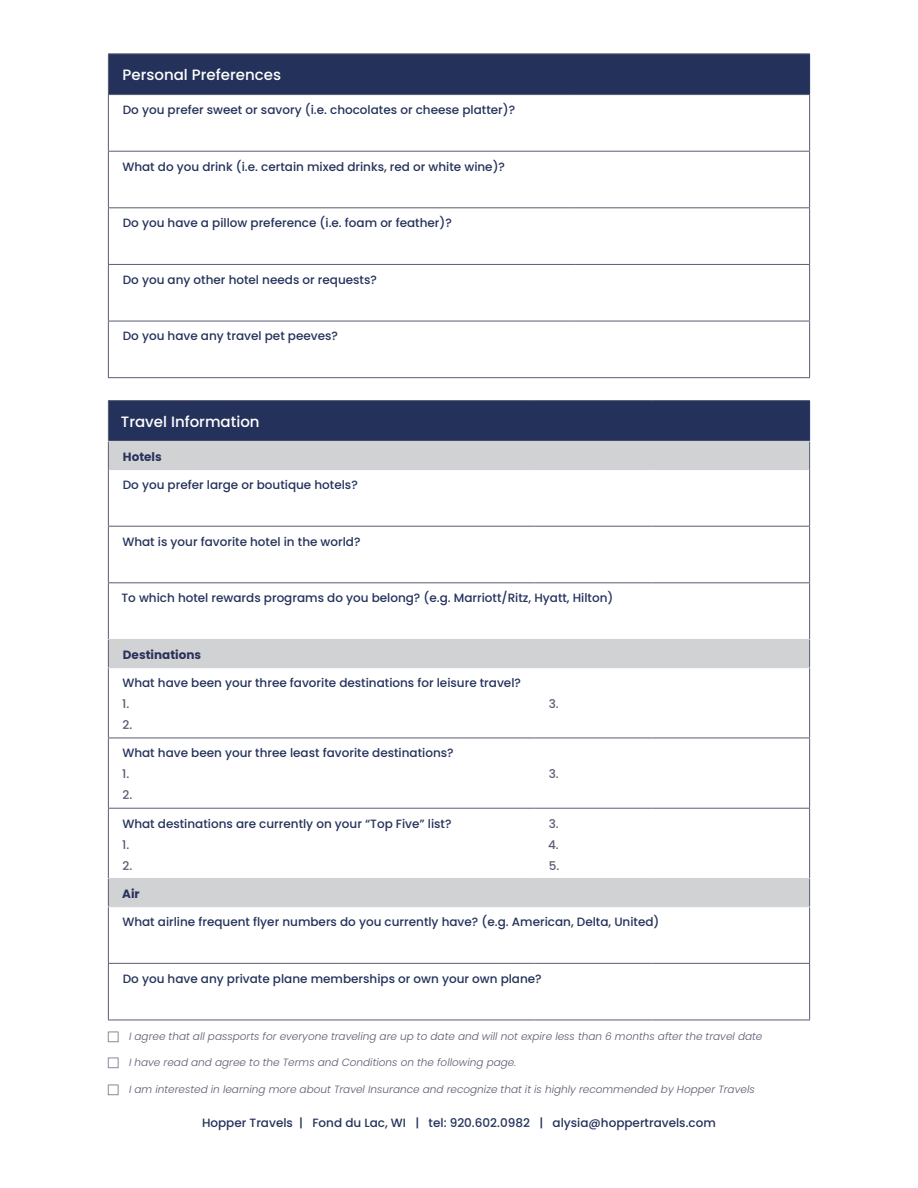
<style>
.page{position:relative;width:918px;height:1188px;background:#fff}
.page>*{position:absolute;margin:0;border:0;box-sizing:border-box;transform-origin:0 0}
.t1{font:500 15px "Poppins";color:#fff}
.t2{font:500 12px "Poppins";color:#24325b}
.t3{font:500 12px "Poppins";color:#5a5c71}
.t4{font:700 12px "Poppins";color:#29335c}
.t5{font:italic 300 10.5px "Poppins";color:#5a5c71}
</style>
<div class="page">
<div style="left:109px;top:54px;width:700px;height:40px;background:#24325b"></div>
<hr style="left:108px;top:53px;width:468px;height:1px;background:#5a5c71">
<hr style="left:108px;top:54px;width:1px;height:40px;background:#5a5c71">
<hr style="left:576px;top:53px;width:234px;height:1px;background:#5a5c71">
<hr style="left:108px;top:94px;width:468px;height:1px;background:#5a5c71">
<hr style="left:108px;top:95px;width:1px;height:56px;background:#5a5c71">
<hr style="left:576px;top:94px;width:234px;height:1px;background:#5a5c71">
<hr style="left:809px;top:95px;width:1px;height:56px;background:#5a5c71">
<hr style="left:108px;top:151px;width:468px;height:1px;background:#5a5c71">
<hr style="left:108px;top:152px;width:1px;height:55px;background:#5a5c71">
<hr style="left:576px;top:151px;width:234px;height:1px;background:#5a5c71">
<hr style="left:809px;top:152px;width:1px;height:55px;background:#5a5c71">
<hr style="left:108px;top:207px;width:468px;height:1px;background:#5a5c71">
<hr style="left:108px;top:208px;width:1px;height:56px;background:#5a5c71">
<hr style="left:576px;top:207px;width:234px;height:1px;background:#5a5c71">
<hr style="left:809px;top:208px;width:1px;height:56px;background:#5a5c71">
<hr style="left:108px;top:264px;width:468px;height:1px;background:#5a5c71">
<hr style="left:108px;top:265px;width:1px;height:56px;background:#5a5c71">
<hr style="left:576px;top:264px;width:234px;height:1px;background:#5a5c71">
<hr style="left:809px;top:265px;width:1px;height:56px;background:#5a5c71">
<hr style="left:108px;top:321px;width:468px;height:1px;background:#5a5c71">
<hr style="left:108px;top:321px;width:1px;height:56px;background:#5a5c71">
<hr style="left:576px;top:321px;width:234px;height:1px;background:#5a5c71">
<hr style="left:809px;top:321px;width:1px;height:56px;background:#5a5c71">
<hr style="left:108px;top:377px;width:468px;height:1px;background:#5a5c71">
<hr style="left:576px;top:377px;width:234px;height:1px;background:#5a5c71">
<hr style="left:809px;top:54px;width:1px;height:40px;background:#24325b">
<svg style="left:109px;top:525px;width:700px;height:381px"></svg>
<hr style="left:108px;top:400px;width:427px;height:1px;background:#5a5c71">
<hr style="left:535px;top:400px;width:116px;height:1px;background:#5a5c71">
<hr style="left:651px;top:400px;width:159px;height:1px;background:#5a5c71">
<hr style="left:108px;top:583px;width:1px;height:56px;background:#5a5c71">
<hr style="left:809px;top:583px;width:1px;height:56px;background:#5a5c71">
<hr style="left:108px;top:668px;width:1px;height:70px;background:#5a5c71">
<hr style="left:809px;top:668px;width:1px;height:70px;background:#5a5c71">
<hr style="left:108px;top:738px;width:427px;height:1px;background:#5a5c71">
<hr style="left:108px;top:738px;width:1px;height:70px;background:#5a5c71">
<hr style="left:535px;top:738px;width:116px;height:1px;background:#5a5c71">
<hr style="left:651px;top:738px;width:159px;height:1px;background:#5a5c71">
<hr style="left:809px;top:738px;width:1px;height:70px;background:#5a5c71">
<hr style="left:108px;top:808px;width:427px;height:1px;background:#5a5c71">
<hr style="left:108px;top:809px;width:1px;height:69px;background:#5a5c71">
<hr style="left:535px;top:808px;width:116px;height:1px;background:#5a5c71">
<hr style="left:651px;top:808px;width:159px;height:1px;background:#5a5c71">
<hr style="left:809px;top:809px;width:1px;height:69px;background:#5a5c71">
<hr style="left:108px;top:907px;width:1px;height:56px;background:#5a5c71">
<hr style="left:809px;top:907px;width:1px;height:56px;background:#5a5c71">
<hr style="left:108px;top:963px;width:427px;height:1px;background:#5a5c71">
<hr style="left:108px;top:964px;width:1px;height:56px;background:#5a5c71">
<hr style="left:535px;top:963px;width:116px;height:1px;background:#5a5c71">
<hr style="left:651px;top:963px;width:159px;height:1px;background:#5a5c71">
<hr style="left:809px;top:964px;width:1px;height:56px;background:#5a5c71">
<hr style="left:108px;top:1020px;width:427px;height:1px;background:#5a5c71">
<hr style="left:535px;top:1020px;width:116px;height:1px;background:#5a5c71">
<hr style="left:651px;top:1020px;width:159px;height:1px;background:#5a5c71">
<hr style="left:108px;top:527px;width:1px;height:55px;background:#5a5c71">
<hr style="left:809px;top:527px;width:1px;height:55px;background:#5a5c71">
<hr style="left:108px;top:582px;width:427px;height:1px;background:#5a5c71">
<hr style="left:535px;top:582px;width:116px;height:1px;background:#5a5c71">
<hr style="left:651px;top:582px;width:159px;height:1px;background:#5a5c71">
<hr style="left:108px;top:470px;width:1px;height:56px;background:#5a5c71">
<hr style="left:809px;top:470px;width:1px;height:56px;background:#5a5c71">
<hr style="left:108px;top:526px;width:427px;height:1px;background:#5a5c71">
<hr style="left:535px;top:526px;width:116px;height:1px;background:#5a5c71">
<hr style="left:651px;top:526px;width:159px;height:1px;background:#5a5c71">
<hr style="left:108px;top:639px;width:427px;height:1px;background:#d1d0d6">
<hr style="left:535px;top:639px;width:116px;height:1px;background:#d1d0d6">
<hr style="left:651px;top:639px;width:159px;height:1px;background:#d1d0d6">
<hr style="left:108px;top:667px;width:427px;height:1px;background:#d1d0d6">
<hr style="left:535px;top:667px;width:116px;height:1px;background:#d1d0d6">
<hr style="left:651px;top:667px;width:159px;height:1px;background:#d1d0d6">
<hr style="left:108px;top:878px;width:427px;height:1px;background:#d1d0d6">
<hr style="left:535px;top:878px;width:116px;height:1px;background:#d1d0d6">
<hr style="left:651px;top:878px;width:159px;height:1px;background:#d1d0d6">
<hr style="left:108px;top:906px;width:427px;height:1px;background:#d1d0d6">
<hr style="left:535px;top:906px;width:116px;height:1px;background:#d1d0d6">
<hr style="left:651px;top:906px;width:159px;height:1px;background:#d1d0d6">
<svg style="left:108px;top:401px;width:702px;height:69px;background:#6d758e"></svg>
<svg style="left:108px;top:640px;width:1px;height:27px"></svg>
<svg style="left:809px;top:640px;width:1px;height:27px"></svg>
<svg style="left:108px;top:879px;width:1px;height:27px"></svg>
<svg style="left:809px;top:879px;width:1px;height:27px"></svg>
<p class="t1" style="left:123px;top:67px;width:160px">Personal Preferences</p>
<p class="t2" style="left:123px;top:103px;width:394px">Do you prefer sweet or savory (i.e. chocolates or cheese platter)?</p>
<p class="t2" style="left:122px;top:159px;width:384px">What do you drink (i.e. certain mixed drinks, red or white wine)?</p>
<p class="t2" style="left:123px;top:216px;width:331px">Do you have a pillow preference (i.e. foam or feather)?</p>
<p class="t2" style="left:123px;top:273px;width:256px">Do you any other hotel needs or requests?</p>
<p class="t2" style="left:123px;top:329px;width:217px">Do you have any travel pet peeves?</p>
<p class="t1" style="left:121px;top:413px;width:140px">Travel Information</p>
<p class="t4" style="left:123px;top:450px;width:40px">Hotels</p>
<p class="t2" style="left:123px;top:478px;width:237px">Do you prefer large or boutique hotels?</p>
<p class="t2" style="left:122px;top:534px;width:240px">What is your favorite hotel in the world?</p>
<p class="t2" style="left:122px;top:591px;width:493px">To which hotel rewards programs do you belong? (e.g. Marriott/Ritz, Hyatt, Hilton)</p>
<p class="t4" style="left:123px;top:648px;width:80px">Destinations</p>
<p class="t2" style="left:122px;top:676px;width:400px">What have been your three favorite destinations for leisure travel?</p>
<p class="t3" style="left:122px;top:697px;width:9px">1.</p>
<p class="t3" style="left:122px;top:718px;width:11px">2.</p>
<p class="t2" style="left:122px;top:746px;width:333px">What have been your three least favorite destinations?</p>
<p class="t3" style="left:122px;top:767px;width:9px">1.</p>
<p class="t3" style="left:122px;top:788px;width:11px">2.</p>
<p class="t2" style="left:122px;top:816px;width:331px">What destinations are currently on your “Top Five” list?</p>
<p class="t3" style="left:122px;top:837px;width:9px">1.</p>
<p class="t3" style="left:122px;top:858px;width:11px">2.</p>
<p class="t3" style="left:549px;top:697px;width:12px">3.</p>
<p class="t3" style="left:549px;top:767px;width:12px">3.</p>
<p class="t3" style="left:549px;top:816px;width:12px">3.</p>
<p class="t3" style="left:548px;top:837px;width:12px">4.</p>
<p class="t3" style="left:549px;top:858px;width:12px">5.</p>
<p class="t4" style="left:122px;top:887px;width:19px">Air</p>
<p class="t2" style="left:122px;top:915px;width:539px">What airline frequent flyer numbers do you currently have? (e.g. American, Delta, United)</p>
<p class="t2" style="left:123px;top:972px;width:420px">Do you have any private plane memberships or own your own plane?</p>
<p class="t5" style="left:129px;top:1030px;width:635px">I agree that all passports for everyone traveling are up to date and will not expire less than 6 months after the travel date</p>
<p class="t5" style="left:129px;top:1057px;width:389px">I have read and agree to the Terms and Conditions on the following page.</p>
<p class="t5" style="left:129px;top:1083px;width:627px">I am interested in learning more about Travel Insurance and recognize that it is highly recommended by Hopper Travels</p>
<p class="t2" style="left:202px;top:1116px;width:515px">Hopper Travels | Fond du Lac, WI | tel: 920.602.0982 | alysia@hoppertravels.com</p>
</div>
